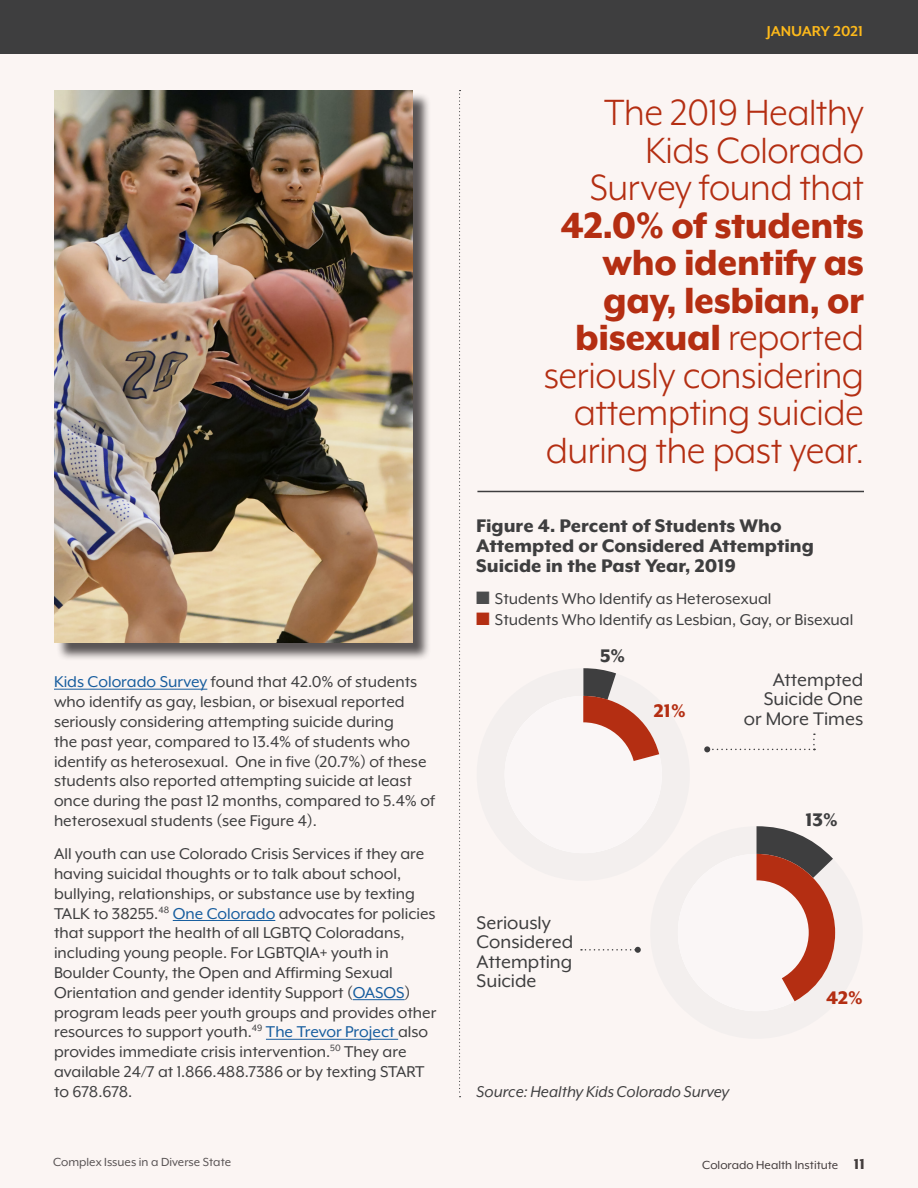
<style>
.page{position:relative;width:918px;height:1188px;background:#fff}
.page>*{position:absolute;margin:0;border:0;box-sizing:border-box;transform-origin:0 0}
.t1{font:42px/37.5px "Mr Eaves XL Mod OT";letter-spacing:-.01em;color:#b42e12;text-align:right}
.t2{font:800 21px/19.8px "Mr Eaves XL Mod OT";color:#3e3e3f}
.t3{font:21px/19.5px "Mr Eaves XL Mod OT";color:#3e3e3f;text-align:right}
.t4{font:800 21px "Mr Eaves XL Mod OT";color:#b42e12}
.t5{font:18px/19.8px "Mr Eaves XL Mod OT";color:#3e3e3f}
.t6{font:italic 18px "Mr Eaves XL Mod OT";color:#3e3e3f}
.t7{font:700 16.5px "Mr Eaves XL Mod OT";color:#fdb91b}
.t8{font:13.5px "Mr Eaves XL Mod OT";color:#545557}
.t9{font:13.5px "Mr Eaves XL Mod OT";color:#3e3e3f}
.s1{font-weight:800}
.s2{color:#4b4c4d}
.s3{color:#b42e12}
.s4{color:#175d9e}
.s5{font-weight:800;font-size:16.5px}
</style>
<div class="page">
<div style="left:0;top:0;width:918px;height:54px;background:#3e3e3f"></div>
<div style="left:0;top:54px;width:918px;height:1134px;background:#fbf5f3"></div>
<hr style="left:54px;top:689px;width:153px;height:1px;background:#175d9e">
<hr style="left:173px;top:920px;width:102px;height:1px;background:#175d9e">
<hr style="left:353px;top:999px;width:52px;height:1px;background:#175d9e">
<hr style="left:266px;top:1039px;width:132px;height:1px;background:#175d9e">
<svg style="left:580px;top:668px;width:255px;height:334px"></svg>
<hr style="left:477px;top:491px;width:387px;height:1px;background:#3e3e3f">
<div style="left:56px;top:92px;width:376px;height:569px;background:#231f20;opacity:.75"></div>
<img style="left:54px;top:90px;width:359px;height:553px">
<svg style="left:459px;top:90px;width:2px;height:1007px"></svg>
<p class="t7" style="left:767px;top:23px;width:98px">JANUARY 2021</p>
<p class="t1" style="left:544px;top:94px;width:322px">The 2019 Healthy<br>Kids Colorado<br>Survey found that<br><span class="s1">42.0% of students who identify as gay, lesbian, or bisexual</span> reported seriously considering attempting suicide during the past year.</p>
<p class="t2" style="left:476px;top:516px;width:339px">Figure 4. Percent of Students Who<br>Attempted or Considered Attempting<br>Suicide in the Past Year, 2019</p>
<p class="t5" style="left:476px;top:589px;width:297px"><span class="s2">■</span> Students Who Identify as Heterosexual</p>
<p class="t5" style="left:476px;top:610px;width:379px"><span class="s3">■</span> Students Who Identify as Lesbian, Gay, or Bisexual</p>
<p class="t5" style="left:54px;top:672px;width:383px"><span class="s4">Kids Colorado Survey</span> found that 42.0% of students who identify as gay, lesbian, or bisexual reported seriously considering attempting suicide during<br>the past year, compared to 13.4% of students who identify as heterosexual. One in five (20.7%) of these students also reported attempting suicide at least once during the past 12 months, compared to 5.4% of heterosexual students (see Figure 4).</p>
<p class="t5" style="left:54px;top:844px;width:384px">All youth can use Colorado Crisis Services if they are having suicidal thoughts or to talk about school, bullying, relationships, or substance use by texting TALK to 38255.<sup>48</sup> <span class="s4">One Colorado</span> advocates for policies that support the health of all LGBTQ Coloradans, including young people. For LGBTQIA+ youth in Boulder County, the Open and Affirming Sexual Orientation and gender identity Support (<span class="s4">OASOS</span>) program leads peer youth groups and provides other resources to support youth.<sup>49</sup> <span class="s4">The Trevor Project</span> also provides immediate crisis intervention.<sup>50</sup> They are available 24/7 at 1.866.488.7386 or by texting START to 678.678.</p>
<p class="t2" style="left:600px;top:645px;width:27px">5%</p>
<p class="t4" style="left:654px;top:700px;width:33px">21%</p>
<p class="t3" style="left:744px;top:670px;width:121px">Attempted<br>Suicide One or More Times</p>
<p class="t2" style="left:805px;top:810px;width:34px">13%</p>
<p class="t3" style="left:477px;top:913px;width:98px;text-align:left">Seriously<br>Considered<br>Attempting<br>Suicide</p>
<p class="t6" style="left:477px;top:1083px;width:254px">Source: Healthy Kids Colorado Survey</p>
<p class="t4" style="left:826px;top:987px;width:38px">42%</p>
<p class="t8" style="left:53px;top:1156px;width:180px">Complex Issues in a Diverse State</p>
<p class="t9" style="left:702px;top:1158px;width:164px">Colorado Health Institute <span class="s5">11</span></p>
</div>
